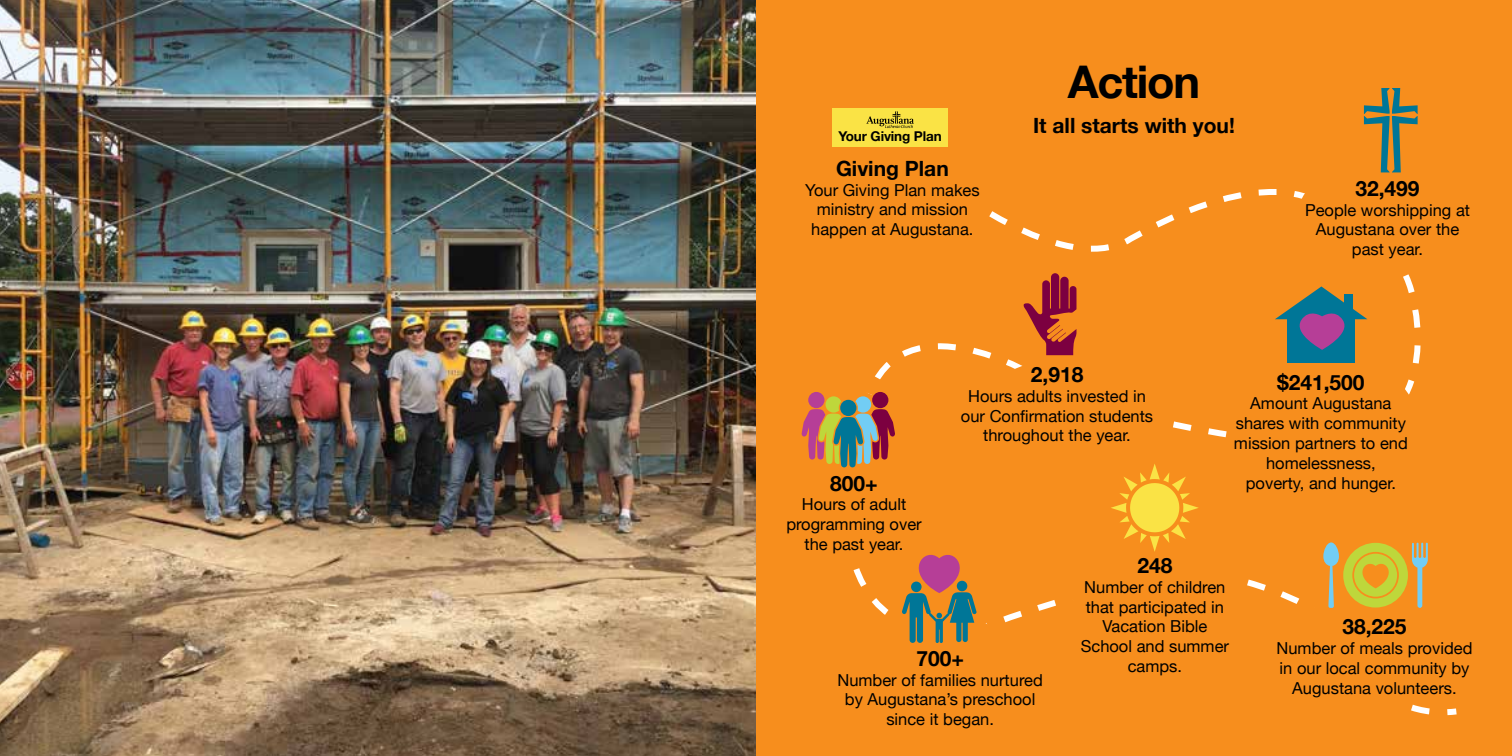
<style>
.page{position:relative;width:1512px;height:756px;background:#fff}
.page>*{position:absolute;margin:0;border:0;box-sizing:border-box;transform-origin:0 0}
.t1{font:700 45px "Helvetica Neue";letter-spacing:-.025em;color:#000}
.t2{font:700 21px "Helvetica Neue";color:#000}
.t3{font:16.5px/19.8px "Helvetica Neue";color:#000;text-align:center}
.t4{font:700 13.5px "Helvetica Neue";letter-spacing:-.01em;color:#000}
</style>
<div class="page">
<div style="left:756px;top:0;width:756px;height:756px;background:#f78e1d"></div>
<svg style="left:819px;top:189px;width:611px;height:526px"></svg>
<svg style="left:1447px;top:708px;width:10px;height:8px"></svg>
<img style="left:0;top:0;width:756px;height:756px">
<div style="left:1298px;top:159px;width:189px;height:109px;background:#f78e1d;border-radius:50%"></div>
<div style="left:1228px;top:359px;width:186px;height:108px;background:#f78e1d;border-radius:50%"></div>
<div style="left:768px;top:389px;width:151px;height:170px;background:#f78e1d;border-radius:50%"></div>
<div style="left:979px;top:358px;width:184px;height:109px;background:#f78e1d;border-radius:50%"></div>
<div style="left:867px;top:610px;width:145px;height:109px;background:#f78e1d;border-radius:50%"></div>
<div style="left:1277px;top:595px;width:208px;height:110px;background:#f78e1d;border-radius:50%"></div>
<div style="left:1063px;top:521px;width:174px;height:109px;background:#f78e1d;border-radius:50%"></div>
<svg style="left:1023px;top:273px;width:54px;height:82px"></svg>
<div style="left:806px;top:110px;width:215px;height:109px;background:#f78e1d;border-radius:50%"></div>
<div style="left:833px;top:108px;width:115px;height:38px;background:#fae345"></div>
<svg style="left:866px;top:111px;width:48px;height:36px"></svg>
<div style="left:1288px;top:319px;width:67px;height:44px;background:#007697"></div>
<svg style="left:1275px;top:286px;width:92px;height:64px"></svg>
<svg style="left:1364px;top:88px;width:54px;height:84px"></svg>
<svg style="left:902px;top:545px;width:75px;height:98px"></svg>
<svg style="left:1111px;top:464px;width:88px;height:88px"></svg>
<svg style="left:1323px;top:542px;width:105px;height:66px"></svg>
<div style="left:872px;top:392px;width:16px;height:16px;background:#7c0040;border-radius:50%"></div>
<div style="left:808px;top:392px;width:16px;height:16px;background:#b63e97;border-radius:50%"></div>
<svg style="left:801px;top:396px;width:94px;height:71px"></svg>
<p class="t4" style="left:838px;top:126px;width:105px">Your Giving Plan</p>
<p class="t2" style="left:836px;top:152px;width:114px">Giving Plan</p>
<p class="t3" style="left:805px;top:181px;width:176px">Your Giving Plan makes ministry and mission happen at Augustana.</p>
<h1 class="t1" style="left:1068px;top:47px;width:134px">Action</h1>
<p class="t2" style="left:1033px;top:109px;width:203px">It all starts with you!</p>
<p class="t2" style="left:1355px;top:172px;width:66px">32,499</p>
<p class="t3" style="left:1305px;top:201px;width:166px">People worshipping at<br>Augustana over the past year.</p>
<p class="t2" style="left:1031px;top:358px;width:54px">2,918</p>
<p class="t3" style="left:961px;top:387px;width:194px">Hours adults invested in our Confirmation students throughout the year.</p>
<p class="t2" style="left:1277px;top:366px;width:89px">$241,500</p>
<p class="t3" style="left:1234px;top:395px;width:175px">Amount Augustana shares with community mission partners to end homelessness,</p>
<p class="t2" style="left:830px;top:467px;width:49px">800+</p>
<p class="t3" style="left:1246px;top:474px;width:152px">poverty, and hunger.</p>
<p class="t3" style="left:786px;top:495px;width:137px">Hours of adult programming over the past year.</p>
<p class="t2" style="left:916px;top:642px;width:49px">700+</p>
<p class="t3" style="left:837px;top:671px;width:207px">Number of families nurtured by Augustana’s preschool since it began.</p>
<p class="t2" style="left:1137px;top:549px;width:37px">248</p>
<p class="t3" style="left:1081px;top:578px;width:150px">Number of children that participated in<br>Vacation Bible<br>School and summer camps.</p>
<p class="t2" style="left:1342px;top:610px;width:66px">38,225</p>
<p class="t3" style="left:1277px;top:639px;width:197px">Number of meals provided in our local community by<br>Augustana volunteers.</p>
</div>
